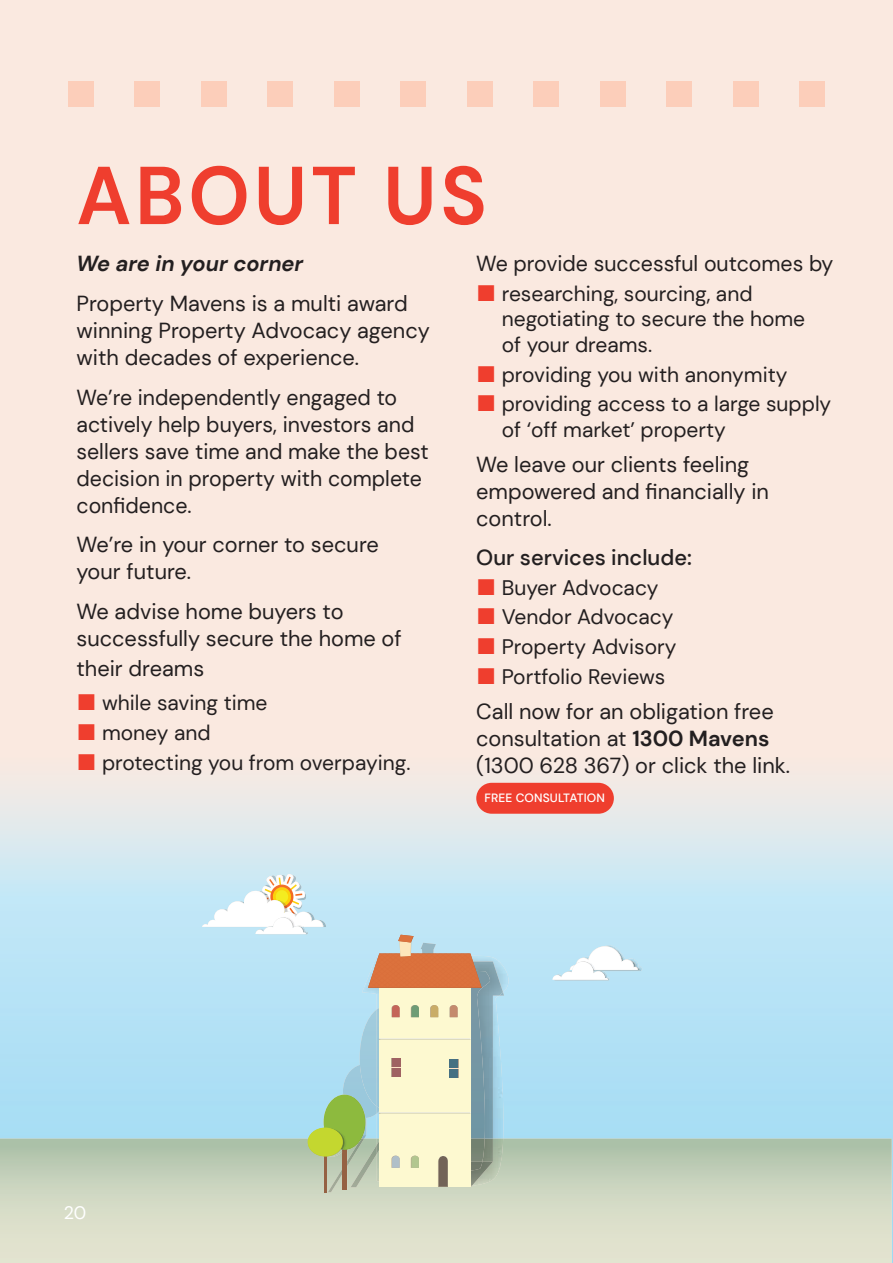
<style>
.page{position:relative;width:893px;height:1263px;background:#fae9e0}
.page>*{position:absolute;margin:0;border:0;box-sizing:border-box;transform-origin:0 0}
.t1{font:700 81.9px "DM Sans";letter-spacing:.05em;color:#ef3e2e;scale:.95 1}
.t2{font:21.75px/27px "DM Sans";color:#231f20}
.t3{font:500 21.75px "DM Sans";color:#231f20}
.t4{font:italic 700 21.75px "DM Sans";color:#231f20}
.t5{font:21px/25.5px "DM Sans";color:#231f20}
.t6{font:18px "DM Sans";color:#fff}
.t7{font:500 12px "DM Sans";letter-spacing:.01em;color:#fff}
.s1{font-family:"Alright Sans";font-weight:300;font-size:22.5px;color:#ef3e2e}
.s2{font-weight:700}
</style>
<div class="page">
<div style="left:799px;top:81px;width:26px;height:25px;background:#fcceba"></div>
<div style="left:733px;top:81px;width:25px;height:25px;background:#fcceba"></div>
<div style="left:666px;top:81px;width:26px;height:25px;background:#fcceba"></div>
<div style="left:600px;top:81px;width:25px;height:25px;background:#fcceba"></div>
<div style="left:533px;top:81px;width:26px;height:25px;background:#fcceba"></div>
<div style="left:467px;top:81px;width:25px;height:25px;background:#fcceba"></div>
<div style="left:400px;top:81px;width:26px;height:25px;background:#fcceba"></div>
<div style="left:334px;top:81px;width:25px;height:25px;background:#fcceba"></div>
<div style="left:267px;top:81px;width:26px;height:25px;background:#fcceba"></div>
<div style="left:201px;top:81px;width:26px;height:25px;background:#fcceba"></div>
<div style="left:135px;top:81px;width:25px;height:25px;background:#fcceba"></div>
<div style="left:68px;top:81px;width:26px;height:25px;background:#fcceba"></div>
<img style="left:0;top:782px;width:893px;height:481px">
<svg style="left:0;top:1139px;width:892px;height:124px;background:#cfd7c2"></svg>
<img style="left:343px;top:1065px;width:34px;height:63px">
<img style="left:360px;top:1009px;width:17px;height:97px">
<img style="left:482px;top:943px;width:22px;height:13px">
<img style="left:377px;top:956px;width:131px;height:183px">
<img style="left:471px;top:1139px;width:32px;height:47px">
<img style="left:471px;top:1162px;width:22px;height:24px">
<img style="left:482px;top:1139px;width:11px;height:23px">
<img style="left:362px;top:954px;width:17px;height:55px">
<img style="left:377px;top:1008px;width:2px;height:98px">
<img style="left:471px;top:956px;width:32px;height:183px">
<div style="left:379px;top:983px;width:91px;height:204px;background:#fdf9d0"></div>
<svg style="left:438px;top:1156px;width:10px;height:32px"></svg>
<hr style="left:379px;top:1038px;width:91px;height:1px;background:#fdfcea">
<svg style="left:379px;top:1039px;width:91px;height:1px"></svg>
<svg style="left:377px;top:1106px;width:93px;height:8px"></svg>
<svg style="left:368px;top:935px;width:114px;height:53px;background:#cd9c81"></svg>
<svg style="left:391px;top:1005px;width:9px;height:12px"></svg>
<svg style="left:411px;top:1005px;width:8px;height:12px"></svg>
<svg style="left:391px;top:1155px;width:9px;height:13px"></svg>
<svg style="left:411px;top:1155px;width:8px;height:13px"></svg>
<svg style="left:430px;top:1005px;width:8px;height:12px"></svg>
<svg style="left:449px;top:1005px;width:9px;height:12px"></svg>
<div style="left:449px;top:1059px;width:9px;height:18px;background:#457082"></div>
<svg style="left:391px;top:1058px;width:9px;height:19px"></svg>
<div style="left:392px;top:1059px;width:8px;height:18px;background:#9f6262"></div>
<div style="left:324px;top:1095px;width:41px;height:54px;background:#8dba3e;border-radius:50%"></div>
<svg style="left:310px;top:1128px;width:69px;height:64px;background:#b1bea0"></svg>
<img style="left:333px;top:1128px;width:12px;height:21px">
<div style="left:308px;top:1127px;width:35px;height:29px;background:#c4d72f;border-radius:50%"></div>
<img style="left:323px;top:912px;width:3px;height:15px">
<img style="left:639px;top:957px;width:3px;height:14px">
<img style="left:604px;top:945px;width:35px;height:1px">
<svg style="left:552px;top:946px;width:87px;height:34px;background:#d9eef7"></svg>
<svg style="left:202px;top:874px;width:121px;height:60px;background:#e0ecea"></svg>
<hr style="left:892px;top:167px;width:1px;height:77px;background:#ef3e2e">
<hr style="left:892px;top:589px;width:1px;height:76px;background:#ef3e2e">
<div style="left:476px;top:783px;width:138px;height:31px;background:#ef3e2e;border-radius:15px"></div>
<h1 class="t1" style="left:77px;top:144px;width:433px">ABOUT US</h1>
<p class="t4" style="left:77px;top:250px;width:228px">We are in your corner</p>
<p class="t2" style="left:77px;top:290px;width:355px">Property Mavens is a multi award winning Property Advocacy agency with decades of experience.</p>
<p class="t2" style="left:77px;top:383px;width:354px">We’re independently engaged to actively help buyers, investors and sellers save time and make the best decision in property with complete confidence.</p>
<p class="t2" style="left:77px;top:531px;width:304px">We’re in your corner to secure your future.</p>
<p class="t2" style="left:77px;top:598px;width:327px">We advise home buyers to successfully secure the home of</p>
<p class="t2" style="left:77px;top:655px;width:129px">their dreams</p>
<p class="t5" style="left:77px;top:690px;width:193px"><span class="s1">■</span> while saving time</p>
<p class="t5" style="left:77px;top:720px;width:136px"><span class="s1">■</span> money and</p>
<p class="t5" style="left:77px;top:749px;width:335px"><span class="s1">■</span> protecting you from overpaying.</p>
<p class="t2" style="left:476px;top:250px;width:359px">We provide successful outcomes by</p>
<p class="t5" style="left:502px;top:281px;width:305px;text-indent:-26px"><span class="s1">■</span> researching, sourcing, and negotiating to secure the home of your dreams.</p>
<p class="t5" style="left:476px;top:361px;width:313px"><span class="s1">■</span> providing you with anonymity</p>
<p class="t5" style="left:502px;top:391px;width:331px;text-indent:-26px"><span class="s1">■</span> providing access to a large supply of ‘off market’ property</p>
<p class="t2" style="left:476px;top:451px;width:294px">We leave our clients feeling empowered and financially in control.</p>
<p class="t3" style="left:476px;top:544px;width:217px">Our services include:</p>
<p class="t5" style="left:476px;top:574px;width:184px"><span class="s1">■</span> Buyer Advocacy</p>
<p class="t5" style="left:476px;top:604px;width:199px"><span class="s1">■</span> Vendor Advocacy</p>
<p class="t5" style="left:476px;top:634px;width:202px"><span class="s1">■</span> Property Advisory</p>
<p class="t5" style="left:476px;top:664px;width:191px"><span class="s1">■</span> Portfolio Reviews</p>
<p class="t2" style="left:476px;top:698px;width:315px">Call now for an obligation free consultation at <span class="s2">1300 Mavens </span>(1300 628 367) or click the link.</p>
<p class="t7" style="left:485px;top:790px;width:122px">FREE CONSULTATION</p>
<p class="t6" style="left:64px;top:1202px;width:24px">20</p>
</div>
